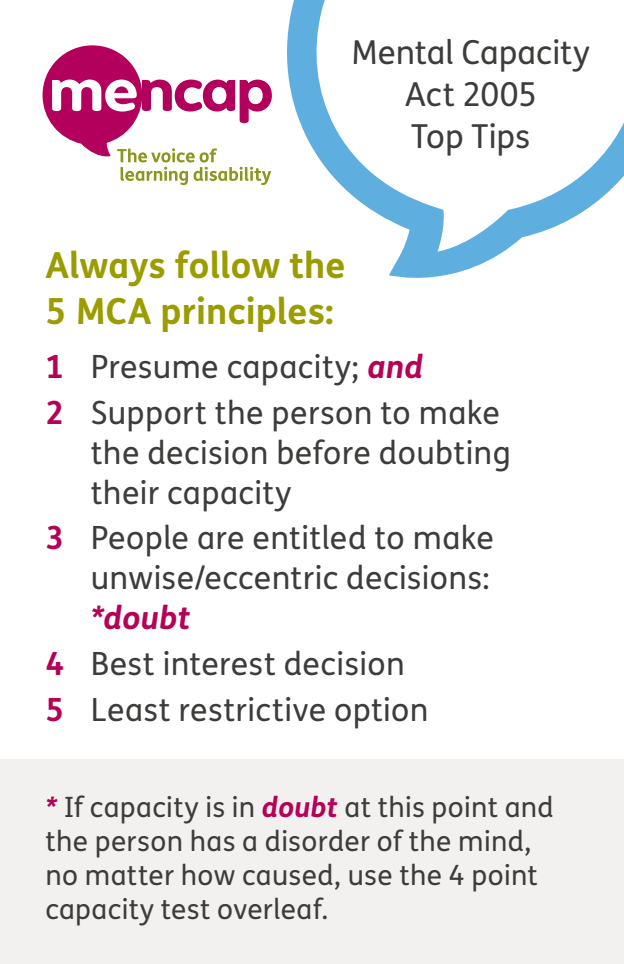
<style>
.page{position:relative;width:624px;height:964px;background:#fff}
.page>*{position:absolute;margin:0;border:0;box-sizing:border-box;transform-origin:0 0}
.t1{font:700 36px/46px "FS Mencap";letter-spacing:.005em;color:#9a9c00}
.t2{font:32.8px/42px "FS Mencap";color:#3c3c3b;text-align:center}
.t3{font:32px/40px "FS Mencap";letter-spacing:.01em;color:#3c3c3b}
.t4{font:28px/34px "FS Mencap";letter-spacing:.01em;color:#3c3c3b}
.s1{font-weight:700;color:#b50156}
.s2{font-weight:700;font-style:italic;color:#b50156}
</style>
<div class="page">
<div style="left:0;top:760px;width:624px;height:204px;background:#f2f1ef"></div>
<svg style="left:287px;top:0;width:337px;height:278px"></svg>
<svg style="left:43px;top:45px;width:229px;height:140px"></svg>
<p class="t2" style="left:352px;top:33px;width:239px">Mental Capacity<br>Act 2005<br>Top Tips</p>
<p class="t1" style="left:45px;top:242px;width:302px">Always follow the<br>5 MCA principles:</p>
<p class="t3" style="left:45px;top:347px;width:379px"><span class="s1">1</span> Presume capacity; <span class="s2">and</span></p>
<p class="t3" style="left:91px;top:393px;width:421px;text-indent:-45px"><span class="s1">2</span> Support the person to make the decision before doubting their capacity</p>
<p class="t3" style="left:91px;top:519px;width:404px;text-align:justify;text-indent:-45px"><span class="s1">3</span> People are entitled to make unwise/eccentric decisions: <span class="s2">*doubt</span></p>
<p class="t3" style="left:45px;top:644px;width:361px"><span class="s1">4</span> Best interest decision</p>
<p class="t3" style="left:45px;top:690px;width:384px"><span class="s1">5</span> Least restrictive option</p>
<p class="t4" style="left:45px;top:791px;width:510px"><span class="s2">*</span> If capacity is in <span class="s2">doubt</span> at this point and the person has a disorder of the mind, no matter how caused, use the 4 point capacity test overleaf.</p>
</div>
